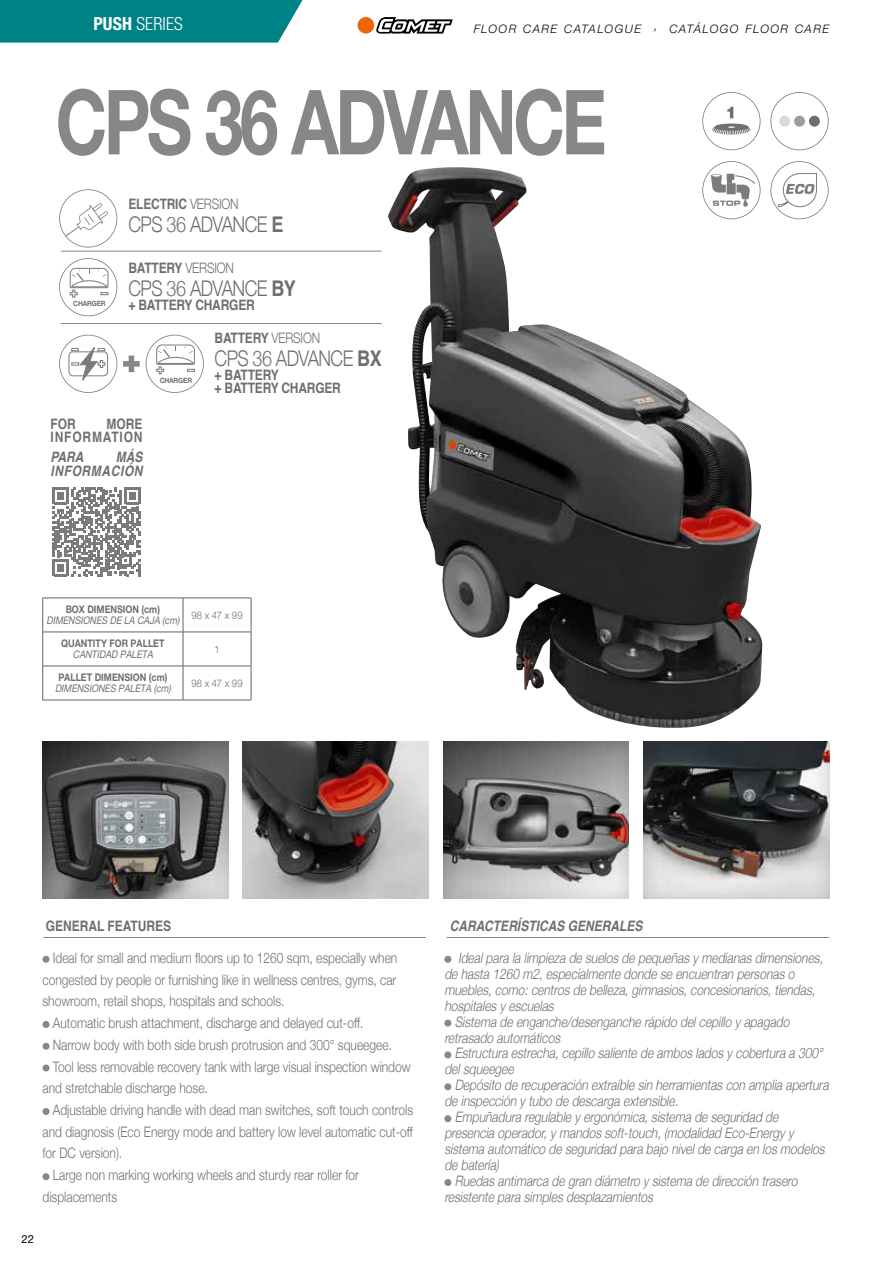
<style>
.page{position:relative;width:893px;height:1263px;background:#fff}
.page>*{position:absolute;margin:0;border:0;box-sizing:border-box;transform-origin:0 0}
.t1{font:700 90px "Helvetica Neue";letter-spacing:-.05em;color:#878787;scale:.78 1}
.t2{font:300 21.6px "Helvetica Neue";letter-spacing:-.03em;color:#706f6f;scale:.83 1}
.t3{font:300 condensed 18px "Helvetica Neue LT Pro";letter-spacing:.01em;color:#fff}
.t4{font:italic 300 14.4px "Helvetica Neue";color:#706f6f;scale:.83 1}
.t5{font:300 14.4px "Helvetica Neue";color:#706f6f;scale:.83 1}
.t6{font:700 14.4px/13.5px "Helvetica";letter-spacing:-.015em;color:#706f6f;scale:.83 1}
.t7{font:italic 700 14.4px "Helvetica";color:#706f6f;scale:.83 1}
.t8{font:700 14.4px/13.5px "Helvetica";letter-spacing:.07em;color:#706f6f;text-align:right;scale:.83 1}
.t9{font:italic 700 14.4px/13.5px "Helvetica";letter-spacing:.05em;color:#706f6f;text-align:right;scale:.83 1}
.t10{font:italic 300 11.7px "Helvetica Neue LT Pro";letter-spacing:.115em;color:#000}
.t11{font:11.25px "Helvetica Neue LT Pro";color:#000}
.t12{font:italic 10.5px "Helvetica Neue LT Pro";color:#706f6f;scale:.85 1}
.t13{font:700 10.5px "Helvetica Neue LT Pro";color:#706f6f;scale:.85 1}
.t14{font:300 10.5px "Helvetica Neue LT Pro";letter-spacing:.02em;color:#706f6f;scale:.9 1}
.t15{font:700 7.2px "Helvetica Neue LT Pro";letter-spacing:-.015em;color:#706f6f;scale:.91 1}
.s1{font-weight:700}
.s2{font-family:"Helvetica Neue";font-weight:300}
.s3{font-family:"Helvetica";font-weight:700}
</style>
<div class="page">
<svg style="left:376px;top:17px;width:77px;height:17px"></svg>
<div style="left:358px;top:17px;width:16px;height:17px;background:#ec6608;border-radius:50%"></div>
<div style="left:0;top:0;width:303px;height:43px;background:#008387"></div>
<div style="left:40px;top:739px;width:189px;height:159px;background:#000;opacity:.2"></div>
<img style="left:243px;top:741px;width:186px;height:157px">
<hr style="left:43px;top:937px;width:383px;height:1px;background:#878787">
<div style="left:43px;top:956px;width:7px;height:7px;background:#878787;border-radius:50%"></div>
<div style="left:43px;top:1021px;width:7px;height:7px;background:#878787;border-radius:50%"></div>
<div style="left:43px;top:1043px;width:7px;height:7px;background:#878787;border-radius:50%"></div>
<div style="left:43px;top:1064px;width:7px;height:7px;background:#878787;border-radius:50%"></div>
<div style="left:43px;top:1108px;width:7px;height:7px;background:#878787;border-radius:50%"></div>
<div style="left:43px;top:1173px;width:7px;height:7px;background:#878787;border-radius:50%"></div>
<div style="left:441px;top:739px;width:189px;height:161px;background:#000;opacity:.2"></div>
<div style="left:641px;top:739px;width:189px;height:161px;background:#000;opacity:.2"></div>
<img style="left:388px;top:167px;width:374px;height:561px">
<hr style="left:446px;top:937px;width:383px;height:1px;background:#878787">
<div style="left:444px;top:956px;width:7px;height:7px;background:#878787;border-radius:50%"></div>
<div style="left:444px;top:1019px;width:7px;height:7px;background:#878787;border-radius:50%"></div>
<div style="left:444px;top:1051px;width:7px;height:7px;background:#878787;border-radius:50%"></div>
<div style="left:444px;top:1083px;width:7px;height:7px;background:#878787;border-radius:50%"></div>
<div style="left:444px;top:1115px;width:7px;height:7px;background:#878787;border-radius:50%"></div>
<div style="left:444px;top:1179px;width:7px;height:7px;background:#878787;border-radius:50%"></div>
<svg style="left:43px;top:599px;width:208px;height:101px"></svg>
<hr style="left:43px;top:598px;width:140px;height:1px;background:#646363">
<hr style="left:42px;top:598px;width:1px;height:34px;background:#646363">
<hr style="left:183px;top:598px;width:68px;height:1px;background:#646363">
<hr style="left:183px;top:598px;width:1px;height:34px;background:#646363">
<hr style="left:251px;top:598px;width:1px;height:34px;background:#646363">
<hr style="left:43px;top:632px;width:140px;height:1px;background:#646363">
<hr style="left:42px;top:632px;width:1px;height:34px;background:#646363">
<hr style="left:183px;top:632px;width:68px;height:1px;background:#646363">
<hr style="left:183px;top:632px;width:1px;height:34px;background:#646363">
<hr style="left:251px;top:632px;width:1px;height:34px;background:#646363">
<hr style="left:43px;top:666px;width:140px;height:1px;background:#646363">
<hr style="left:42px;top:666px;width:1px;height:34px;background:#646363">
<hr style="left:183px;top:666px;width:68px;height:1px;background:#646363">
<hr style="left:183px;top:666px;width:1px;height:34px;background:#646363">
<hr style="left:251px;top:666px;width:1px;height:34px;background:#646363">
<hr style="left:43px;top:700px;width:140px;height:1px;background:#646363">
<hr style="left:183px;top:700px;width:68px;height:1px;background:#646363">
<svg style="left:52px;top:487px;width:89px;height:89px"></svg>
<svg style="left:123px;top:356px;width:17px;height:16px"></svg>
<hr style="left:61px;top:251px;width:321px;height:1px;background:#878787">
<hr style="left:61px;top:323px;width:321px;height:1px;background:#878787">
<svg style="left:59px;top:189px;width:58px;height:58px"></svg>
<svg style="left:65px;top:227px;width:14px;height:9px"></svg>
<svg style="left:59px;top:258px;width:58px;height:58px"></svg>
<svg style="left:59px;top:335px;width:58px;height:58px"></svg>
<svg style="left:146px;top:335px;width:58px;height:58px"></svg>
<svg style="left:702px;top:92px;width:58px;height:58px"></svg>
<svg style="left:702px;top:161px;width:58px;height:58px"></svg>
<svg style="left:770px;top:92px;width:59px;height:58px"></svg>
<div style="left:779px;top:116px;width:11px;height:11px;background:#dadada;border-radius:50%"></div>
<div style="left:794px;top:116px;width:11px;height:11px;background:#9d9d9c;border-radius:50%"></div>
<div style="left:809px;top:116px;width:11px;height:11px;background:#706f6f;border-radius:50%"></div>
<svg style="left:770px;top:161px;width:59px;height:58px"></svg>
<p class="t3" style="left:94px;top:13px;width:91px"><span class="s1">PUSH</span> SERIES</p>
<p class="t10" style="left:474px;top:22px;width:357px">FLOOR CARE CATALOGUE › CATÁLOGO FLOOR CARE</p>
<h1 class="t1" style="left:56px;top:52px;width:708px">CPS 36 ADVANCE</h1>
<p class="t6" style="left:128px;top:199px;width:134px">ELECTRIC <span class="s2">VERSION</span></p>
<h2 class="t2" style="left:128px;top:207px;width:188px">CPS 36 ADVANCE <span class="s3">E</span></h2>
<p class="t6" style="left:128px;top:263px;width:129px">BATTERY <span class="s2">VERSION</span></p>
<h2 class="t2" style="left:128px;top:271px;width:203px">CPS 36 ADVANCE <span class="s3">BY</span></h2>
<p class="t15" style="left:73px;top:299px;width:37px">CHARGER</p>
<p class="t6" style="left:128px;top:300px;width:154px">+ BATTERY CHARGER</p>
<p class="t8" style="left:50px;top:418px;width:113px">MORE<br>INFORMATION</p>
<p class="t7" style="left:50px;top:448px;width:41px">PARA</p>
<p class="t6" style="left:50px;top:418px;width:32px">FOR</p>
<p class="t9" style="left:50px;top:452px;width:112px">MÁS<br>INFORMACIÓN</p>
<p class="t15" style="left:160px;top:376px;width:37px">CHARGER</p>
<p class="t6" style="left:215px;top:333px;width:129px">BATTERY <span class="s2">VERSION</span></p>
<h2 class="t2" style="left:215px;top:341px;width:203px">CPS 36 ADVANCE <span class="s3">BX</span></h2>
<p class="t6" style="left:215px;top:369px;width:154px">+ BATTERY<br>+ BATTERY CHARGER</p>
<p class="t13" style="left:66px;top:603px;width:113px">BOX DIMENSION (cm)</p>
<p class="t12" style="left:46px;top:614px;width:158px">DIMENSIONES DE LA CAJA (cm)</p>
<p class="t14" style="left:191px;top:608px;width:58px">98 x 47 x 99</p>
<p class="t13" style="left:61px;top:637px;width:123px">QUANTITY FOR PALLET</p>
<p class="t12" style="left:73px;top:648px;width:98px">CANTIDAD PALETA</p>
<p class="t14" style="left:214px;top:642px;width:7px">1</p>
<p class="t13" style="left:58px;top:671px;width:130px">PALLET DIMENSION (cm)</p>
<p class="t12" style="left:55px;top:682px;width:138px">DIMENSIONES PALETA (cm)</p>
<p class="t14" style="left:191px;top:676px;width:58px">98 x 47 x 99</p>
<p class="t6" style="left:46px;top:921px;width:153px">GENERAL FEATURES</p>
<p class="t5" style="left:53px;top:946px;width:417px">Ideal for small and medium floors up to 1260 sqm, especially when</p>
<p class="t5" style="left:43px;top:968px;width:428px">congested by people or furnishing like in wellness centres, gyms, car</p>
<p class="t5" style="left:43px;top:989px;width:293px">showroom, retail shops, hospitals and schools.</p>
<p class="t5" style="left:53px;top:1011px;width:376px">Automatic brush attachment, discharge and delayed cut-off.</p>
<p class="t5" style="left:53px;top:1033px;width:410px">Narrow body with both side brush protrusion and 300° squeegee.</p>
<p class="t5" style="left:53px;top:1055px;width:433px">Tool less removable recovery tank with large visual inspection window</p>
<p class="t5" style="left:43px;top:1076px;width:201px">and stretchable discharge hose.</p>
<p class="t5" style="left:53px;top:1098px;width:436px">Adjustable driving handle with dead man switches, soft touch controls</p>
<p class="t5" style="left:43px;top:1120px;width:448px">and diagnosis (Eco Energy mode and battery low level automatic cut-off</p>
<p class="t5" style="left:43px;top:1142px;width:98px">for DC version).</p>
<p class="t5" style="left:53px;top:1163px;width:370px">Large non marking working wheels and sturdy rear roller for</p>
<p class="t5" style="left:43px;top:1185px;width:91px">displacements</p>
<p class="t11" style="left:22px;top:1233px;width:14px">22</p>
<p class="t7" style="left:450px;top:917px;width:234px">CARACTERÍSTICAS GENERALES</p>
<p class="t4" style="left:458px;top:946px;width:446px">Idealparalalimpiezadesuelosdepequeñasymedianasdimensiones,</p>
<p class="t4" style="left:444px;top:962px;width:428px">dehasta1260m2,especialmentedondeseencuentranpersonaso</p>
<p class="t4" style="left:444px;top:978px;width:453px">muebles,como:centrosdebelleza,gimnasios,concesionarios,tiendas,</p>
<p class="t4" style="left:444px;top:994px;width:138px">hospitalesyescuelas</p>
<p class="t4" style="left:455px;top:1010px;width:409px">Sistemadeenganche/desengancherápidodelcepilloyapagado</p>
<p class="t4" style="left:444px;top:1026px;width:146px">retrasadoautomáticos</p>
<p class="t4" style="left:455px;top:1042px;width:450px">Estructuraestrecha,cepillosalientedeambosladosycoberturaa300°</p>
<p class="t4" style="left:444px;top:1058px;width:90px">delsqueegee</p>
<p class="t4" style="left:455px;top:1073px;width:457px">Depósitoderecuperaciónextraíblesinherramientasconampliaapertura</p>
<p class="t4" style="left:444px;top:1089px;width:288px">deinspecciónytubodedescargaextensible.</p>
<p class="t4" style="left:455px;top:1105px;width:396px">Empuñaduraregulableyergonómica,sistemadeseguridadde</p>
<p class="t4" style="left:444px;top:1121px;width:427px">presenciaoperador,ymandossoft-touch,(modalidadEco-Energyy</p>
<p class="t4" style="left:444px;top:1137px;width:464px">sistemaautomáticodeseguridadparabajoniveldecargaenlosmodelos</p>
<p class="t4" style="left:444px;top:1153px;width:72px">debatería)</p>
<p class="t4" style="left:455px;top:1169px;width:419px">Ruedasantimarcadegrandiámetroysistemadedireccióntrasero</p>
<p class="t4" style="left:444px;top:1185px;width:258px">resistenteparasimplesdesplazamientos</p>
</div>
